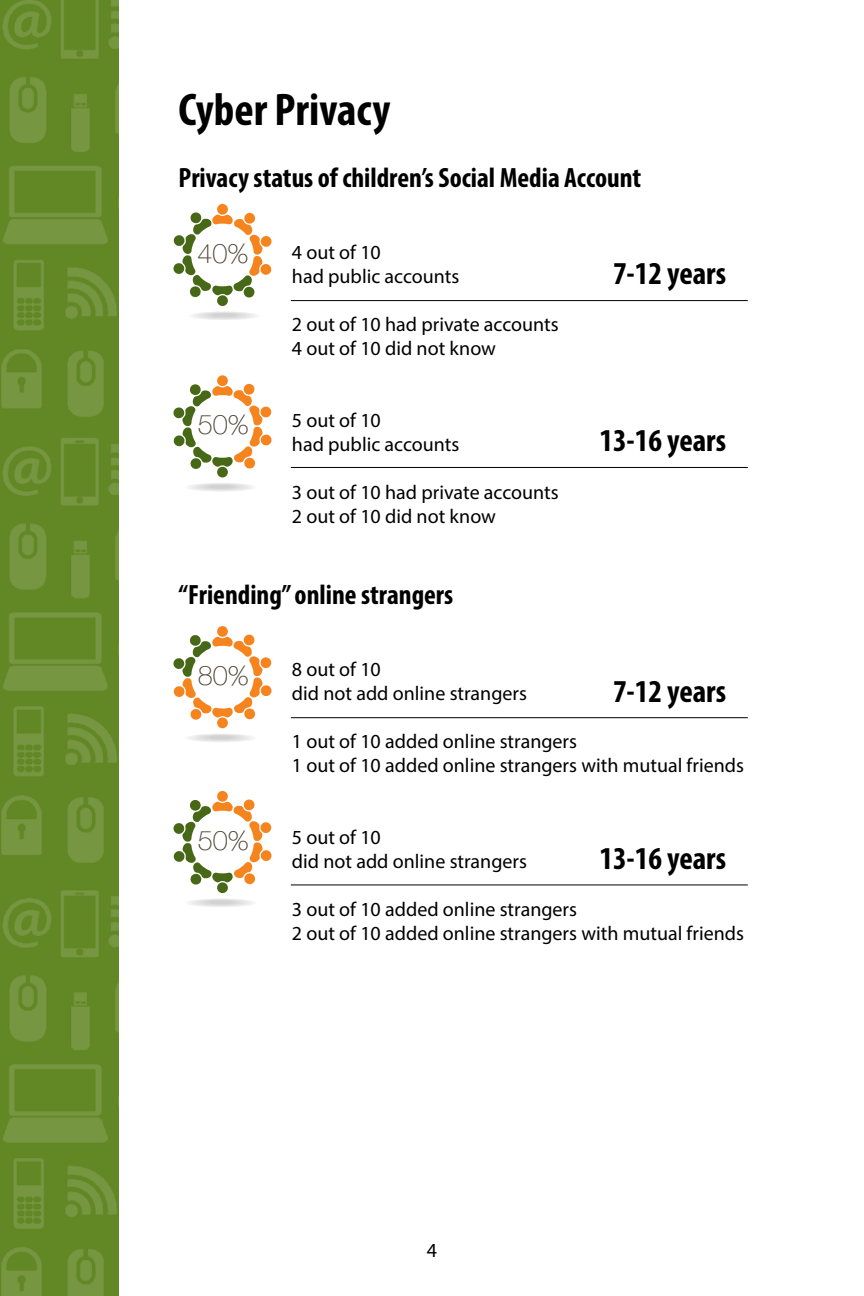
<style>
.page{position:relative;width:864px;height:1296px;background:#fff}
.page>*{position:absolute;margin:0;border:0;box-sizing:border-box;transform-origin:0 0}
.t1{font:700 condensed 46px "Myriad Pro";color:#000}
.t2{font:700 condensed 32px "Myriad Pro";color:#000}
.t3{font:700 condensed 28px "Myriad Pro";color:#000}
.t4{font:100 27px "Helvetica Neue";color:#483e2f}
.t5{font:20px/24px "Myriad Pro";color:#000}
</style>
<div class="page">
<hr style="left:291px;top:300px;width:457px;height:1px;background:#000">
<hr style="left:291px;top:467px;width:457px;height:1px;background:#000">
<hr style="left:291px;top:717px;width:457px;height:1px;background:#000">
<svg style="left:173px;top:375px;width:99px;height:103px"></svg>
<div style="left:185px;top:483px;width:71px;height:9px;background:#fbfbfb;border-radius:50%"></div>
<div style="left:186px;top:483px;width:70px;height:8px;background:#f8f8f8;border-radius:50%"></div>
<div style="left:187px;top:483px;width:68px;height:8px;background:#f5f4f4;border-radius:50%"></div>
<div style="left:188px;top:483px;width:65px;height:8px;background:#f2f1f0;border-radius:50%"></div>
<div style="left:190px;top:483px;width:62px;height:8px;background:#edebeb;border-radius:50%"></div>
<div style="left:191px;top:484px;width:60px;height:7px;background:#f0f0ef;border-radius:50%"></div>
<div style="left:192px;top:484px;width:58px;height:7px;background:#e7e6e5;border-radius:50%"></div>
<div style="left:192px;top:484px;width:57px;height:6px;background:#e6e5e4;border-radius:50%"></div>
<div style="left:193px;top:484px;width:56px;height:6px;background:#eae9e9;border-radius:50%"></div>
<div style="left:193px;top:484px;width:55px;height:6px;background:#e8e8e8;border-radius:50%"></div>
<div style="left:197px;top:484px;width:48px;height:6px;background:#e5e4e4;border-radius:50%"></div>
<div style="left:199px;top:484px;width:44px;height:6px;background:#dfdfdf;border-radius:50%"></div>
<hr style="left:202px;top:485px;width:38px;height:4px;background:#dcdbdb;border-radius:50%">
<hr style="left:205px;top:485px;width:32px;height:4px;background:#d6d6d6;border-radius:50%">
<hr style="left:207px;top:485px;width:28px;height:3px;background:#c1c0c0;border-radius:50%">
<hr style="left:207px;top:485px;width:27px;height:3px;background:#c0bfbf;border-radius:50%">
<hr style="left:209px;top:485px;width:24px;height:3px;background:#bbb;border-radius:50%">
<hr style="left:211px;top:485px;width:20px;height:3px;background:#b6b6b6;border-radius:50%">
<svg style="left:211px;top:486px;width:19px;height:2px"></svg>
<svg style="left:173px;top:204px;width:99px;height:102px"></svg>
<div style="left:189px;top:312px;width:71px;height:8px;background:#fbfbfb;border-radius:50%"></div>
<div style="left:190px;top:312px;width:69px;height:8px;background:#f7f6f6;border-radius:50%"></div>
<div style="left:190px;top:312px;width:68px;height:8px;background:#f5f4f4;border-radius:50%"></div>
<div style="left:192px;top:312px;width:65px;height:8px;background:#f2f1f0;border-radius:50%"></div>
<div style="left:193px;top:312px;width:62px;height:7px;background:#f2f1f0;border-radius:50%"></div>
<div style="left:194px;top:312px;width:61px;height:7px;background:#eceaea;border-radius:50%"></div>
<div style="left:198px;top:312px;width:52px;height:7px;background:#e6e5e5;border-radius:50%"></div>
<div style="left:199px;top:313px;width:51px;height:6px;background:#e7e6e5;border-radius:50%"></div>
<div style="left:203px;top:313px;width:42px;height:5px;background:#dfdfdf;border-radius:50%"></div>
<div style="left:206px;top:313px;width:36px;height:5px;background:#dbdada;border-radius:50%"></div>
<hr style="left:207px;top:313px;width:35px;height:4px;background:#dcdbdb;border-radius:50%">
<hr style="left:208px;top:313px;width:32px;height:4px;background:#d7d7d7;border-radius:50%">
<hr style="left:209px;top:314px;width:31px;height:3px;background:#c4c3c3;border-radius:50%">
<hr style="left:211px;top:314px;width:27px;height:3px;background:#c0bfbf;border-radius:50%">
<hr style="left:212px;top:314px;width:24px;height:3px;background:#bbb;border-radius:50%">
<svg style="left:215px;top:314px;width:19px;height:2px"></svg>
<svg style="left:173px;top:626px;width:99px;height:102px"></svg>
<div style="left:185px;top:734px;width:71px;height:8px;background:#fbfbfb;border-radius:50%"></div>
<div style="left:186px;top:734px;width:69px;height:8px;background:#f7f6f6;border-radius:50%"></div>
<div style="left:187px;top:734px;width:68px;height:8px;background:#f5f4f4;border-radius:50%"></div>
<div style="left:188px;top:734px;width:65px;height:8px;background:#f2f1f0;border-radius:50%"></div>
<div style="left:190px;top:734px;width:62px;height:8px;background:#edebeb;border-radius:50%"></div>
<div style="left:191px;top:734px;width:60px;height:7px;background:#eae9e8;border-radius:50%"></div>
<div style="left:193px;top:734px;width:56px;height:7px;background:#e5e4e3;border-radius:50%"></div>
<div style="left:193px;top:735px;width:56px;height:6px;background:#e9e9e9;border-radius:50%"></div>
<div style="left:193px;top:735px;width:55px;height:6px;background:#e8e8e8;border-radius:50%"></div>
<div style="left:197px;top:735px;width:47px;height:6px;background:#e3e3e3;border-radius:50%"></div>
<div style="left:198px;top:735px;width:46px;height:5px;background:#e2e1e1;border-radius:50%"></div>
<div style="left:201px;top:735px;width:40px;height:5px;background:#dedede;border-radius:50%"></div>
<div style="left:203px;top:735px;width:35px;height:5px;background:#dbdada;border-radius:50%"></div>
<hr style="left:205px;top:736px;width:32px;height:3px;background:#c5c4c4;border-radius:50%">
<hr style="left:207px;top:736px;width:28px;height:3px;background:#c1c0c0;border-radius:50%">
<hr style="left:207px;top:736px;width:27px;height:3px;background:#c0bfbf;border-radius:50%">
<hr style="left:209px;top:736px;width:24px;height:3px;background:#bbb;border-radius:50%">
<hr style="left:211px;top:736px;width:20px;height:3px;background:#b6b6b6;border-radius:50%">
<svg style="left:211px;top:736px;width:19px;height:2px"></svg>
<hr style="left:291px;top:884px;width:457px;height:1px;background:#000">
<svg style="left:173px;top:791px;width:99px;height:102px"></svg>
<div style="left:185px;top:899px;width:71px;height:8px;background:#fbfbfb;border-radius:50%"></div>
<div style="left:186px;top:899px;width:69px;height:8px;background:#f7f6f6;border-radius:50%"></div>
<div style="left:187px;top:899px;width:68px;height:8px;background:#f5f4f4;border-radius:50%"></div>
<div style="left:188px;top:899px;width:65px;height:8px;background:#f2f1f0;border-radius:50%"></div>
<div style="left:190px;top:899px;width:62px;height:8px;background:#eeedec;border-radius:50%"></div>
<div style="left:190px;top:899px;width:62px;height:7px;background:#f2f1f0;border-radius:50%"></div>
<div style="left:190px;top:899px;width:61px;height:7px;background:#eceaea;border-radius:50%"></div>
<div style="left:194px;top:899px;width:54px;height:7px;background:#e7e7e7;border-radius:50%"></div>
<div style="left:195px;top:900px;width:52px;height:6px;background:#e8e8e7;border-radius:50%"></div>
<div style="left:195px;top:900px;width:51px;height:6px;background:#e6e5e5;border-radius:50%"></div>
<div style="left:200px;top:900px;width:42px;height:5px;background:#dfdede;border-radius:50%"></div>
<div style="left:204px;top:900px;width:34px;height:5px;background:#dbdbda;border-radius:50%"></div>
<hr style="left:205px;top:900px;width:32px;height:4px;background:#d7d7d7;border-radius:50%">
<hr style="left:205px;top:901px;width:32px;height:3px;background:#c5c4c4;border-radius:50%">
<hr style="left:207px;top:901px;width:28px;height:3px;background:#c1c0c0;border-radius:50%">
<hr style="left:207px;top:901px;width:27px;height:3px;background:#c0bfbf;border-radius:50%">
<hr style="left:209px;top:901px;width:24px;height:3px;background:#bbb;border-radius:50%">
<svg style="left:211px;top:901px;width:19px;height:2px"></svg>
<img style="left:0;top:0;width:118px;height:1296px">
<h1 class="t1" style="left:179px;top:81px;width:214px">Cyber Privacy</h1>
<h3 class="t3" style="left:179px;top:160px;width:464px">Privacy status of children’s Social Media Account</h3>
<h3 class="t4" style="left:197px;top:233px;width:53px">40%</h3>
<h3 class="t4" style="left:198px;top:404px;width:53px">50%</h3>
<p class="t5" style="left:292px;top:240px;width:169px">4 out of 10<br>had public accounts</p>
<p class="t5" style="left:292px;top:312px;width:268px">2 out of 10 had private accounts<br>4 out of 10 did not know</p>
<p class="t5" style="left:292px;top:408px;width:169px">5 out of 10<br>had public accounts</p>
<p class="t5" style="left:292px;top:480px;width:268px">3 out of 10 had private accounts<br>2 out of 10 did not know</p>
<h3 class="t3" style="left:179px;top:578px;width:276px">“Friending” online strangers</h3>
<h2 class="t2" style="left:613px;top:253px;width:115px">7-12 years</h2>
<h2 class="t2" style="left:599px;top:420px;width:128px">13-16 years</h2>
<h3 class="t4" style="left:198px;top:655px;width:53px">80%</h3>
<h3 class="t4" style="left:198px;top:820px;width:53px">50%</h3>
<p class="t5" style="left:292px;top:657px;width:237px">8 out of 10<br>did not add online strangers</p>
<p class="t5" style="left:292px;top:729px;width:454px">1 out of 10 added online strangers<br>1 out of 10 added online strangers with mutual friends</p>
<h2 class="t2" style="left:613px;top:671px;width:115px">7-12 years</h2>
<p class="t5" style="left:292px;top:825px;width:237px">5 out of 10<br>did not add online strangers</p>
<p class="t5" style="left:292px;top:897px;width:454px">3 out of 10 added online strangers<br>2 out of 10 added online strangers with mutual friends</p>
<h2 class="t2" style="left:599px;top:838px;width:128px">13-16 years</h2>
<p class="t5" style="left:427px;top:1238px;width:12px">4</p>
</div>
